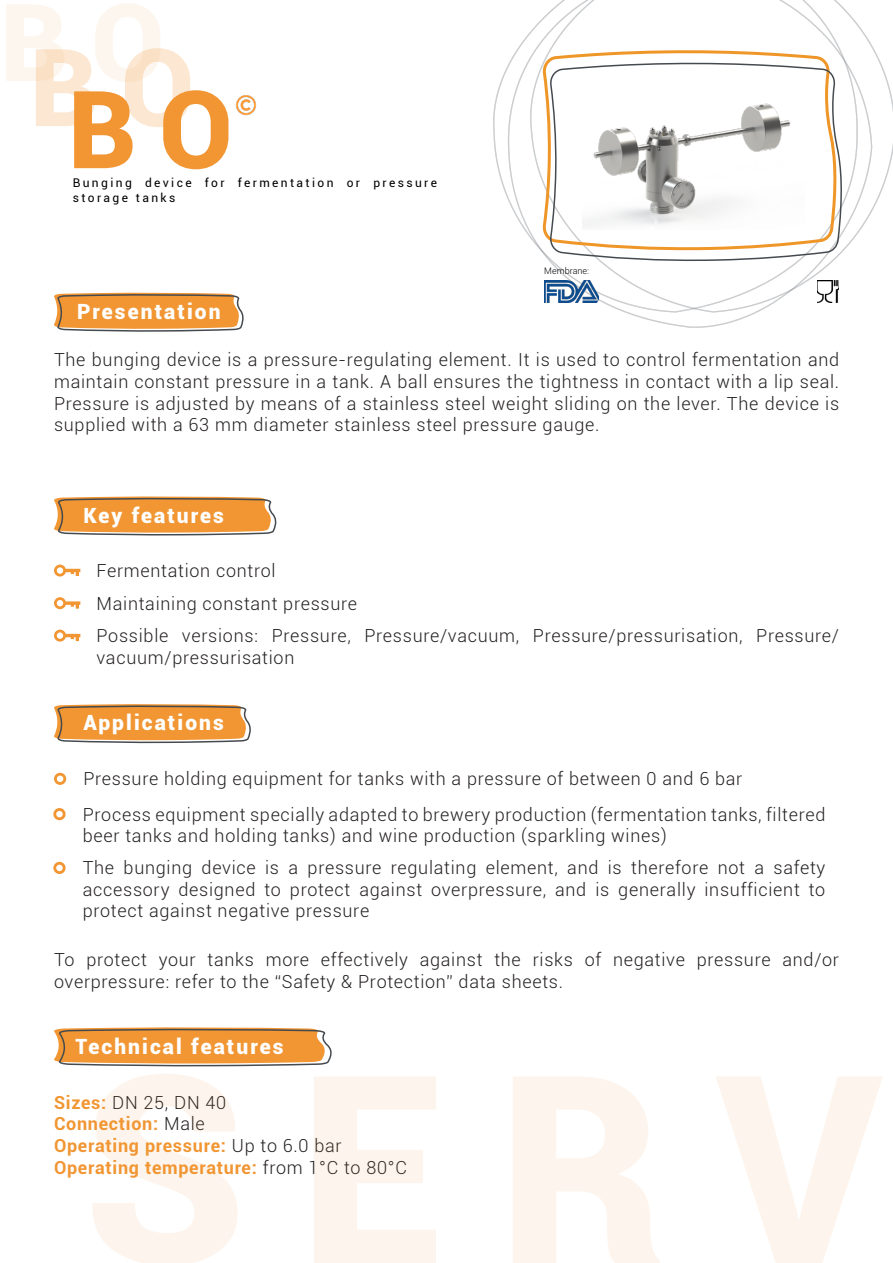
<style>
.page{position:relative;width:893px;height:1263px;background:#fff}
.page>*{position:absolute;margin:0;border:0;box-sizing:border-box;transform-origin:0 0}
.t1{font:900 108px "Roboto";color:#f19633}
.t2{font:900 21px "Roboto";letter-spacing:.1em;color:#fff}
.t3{font:300 18px/21.6px "Roboto";letter-spacing:.04em;color:#231f20}
.t4{font:700 18px "Roboto";letter-spacing:.04em;color:#f19633}
.t5{font:12px/14.4px "Roboto";letter-spacing:.2em;color:#000001}
.t6{font:300 9px "Roboto";color:#000001}
.s1{font-weight:700;color:#f19633}
.s2{font-weight:300;color:#231f20}
</style>
<div class="page">
<img style="left:493px;top:0;width:400px;height:327px">
<svg style="left:540px;top:47px;width:298px;height:206px"></svg>
<svg style="left:548px;top:60px;width:295px;height:203px"></svg>
<img style="left:236px;top:95px;width:21px;height:21px">
<svg style="left:54px;top:292px;width:190px;height:40px;background:#e49c4e"></svg>
<svg style="left:54px;top:496px;width:223px;height:40px;background:#e49c4f"></svg>
<svg style="left:54px;top:704px;width:197px;height:40px;background:#e49c4e"></svg>
<svg style="left:54px;top:1027px;width:278px;height:40px;background:#e49d4e"></svg>
<svg style="left:54px;top:565px;width:26px;height:11px"></svg>
<svg style="left:54px;top:597px;width:26px;height:12px"></svg>
<svg style="left:54px;top:630px;width:26px;height:12px"></svg>
<svg style="left:54px;top:773px;width:12px;height:12px"></svg>
<svg style="left:53px;top:862px;width:13px;height:12px"></svg>
<svg style="left:53px;top:808px;width:13px;height:12px"></svg>
<img style="left:544px;top:280px;width:55px;height:22px">
<img style="left:817px;top:280px;width:22px;height:22px">
<img style="left:582px;top:66px;width:222px;height:164px">
<p class="t1" style="left:0;top:11px;width:235px">BOBOBO</p>
<p class="t5" style="left:73px;top:175px;width:366px">Bunging device for fermentation or pressure storage tanks</p>
<p class="t2" style="left:77px;top:297px;width:145px">Presentation</p>
<p class="t6" style="left:544px;top:265px;width:46px">Membrane:</p>
<p class="t3" style="left:54px;top:349px;width:787px;text-align:justify">The bunging device is a pressure-regulating element. It is used to control fermentation and maintain constant pressure in a tank. A ball ensures the tightness in contact with a lip seal.<br>Pressure is adjusted by means of a stainless steel weight sliding on the lever. The device is supplied with a 63 mm diameter stainless steel pressure gauge.</p>
<p class="t2" style="left:83px;top:500px;width:142px">Key features</p>
<p class="t3" style="left:97px;top:559px;width:181px">Fermentation control</p>
<p class="t3" style="left:97px;top:592px;width:262px">Maintaining constant pressure</p>
<p class="t3" style="left:97px;top:625px;width:744px">Possible versions: Pressure, Pressure/vacuum, Pressure/pressurisation, Pressure/ vacuum/pressurisation</p>
<p class="t2" style="left:83px;top:708px;width:142px">Applications</p>
<p class="t3" style="left:83px;top:767px;width:661px">Pressure holding equipment for tanks with a pressure of between 0 and 6 bar</p>
<p class="t3" style="left:83px;top:803px;width:744px">Process equipment specially adapted to brewery production (fermentation tanks, filtered beer tanks and holding tanks) and wine production (sparkling wines)</p>
<p class="t3" style="left:83px;top:856px;width:744px;text-align:justify">The bunging device is a pressure regulating element, and is therefore not a safety accessory designed to protect against overpressure, and is generally insufficient to protect against negative pressure</p>
<p class="t3" style="left:54px;top:948px;width:787px">To protect your tanks more effectively against the risks of negative pressure and/or overpressure: refer to the “Safety &amp; Protection” data sheets.</p>
<p class="t2" style="left:75px;top:1031px;width:210px">Technical features</p>
<p class="t3" style="left:54px;top:1091px;width:174px"><span class="s1">Sizes:</span> DN 25, DN 40</p>
<p class="t4" style="left:54px;top:1111px;width:152px">Connection: <span class="s2">Male</span></p>
<p class="t4" style="left:54px;top:1133px;width:289px">Operating pressure: <span class="s2">Up to 6.0 bar</span></p>
<p class="t4" style="left:54px;top:1154px;width:354px">Operating temperature: <span class="s2">from 1°C to 80°C</span></p>
</div>
